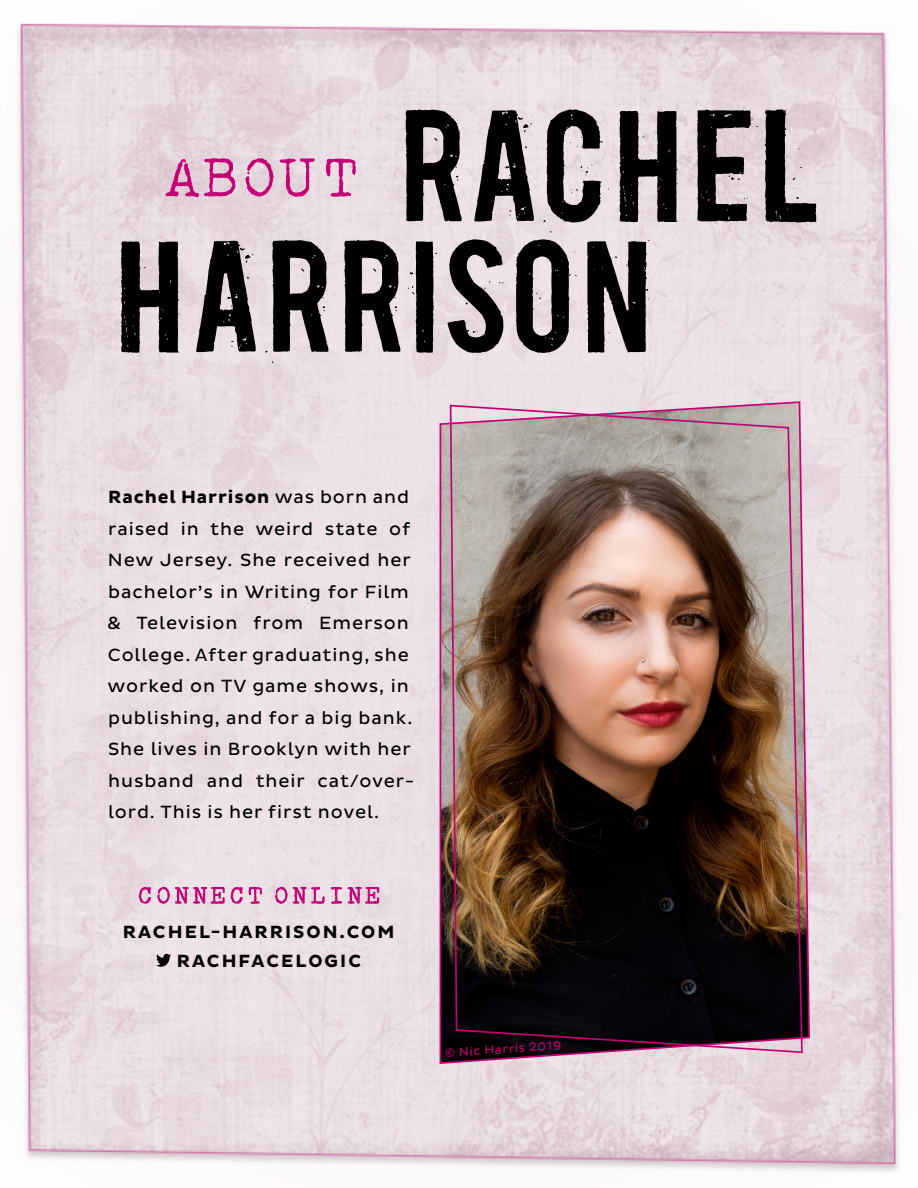
<style>
.page{position:relative;width:918px;height:1188px;background:#fff}
.page>*{position:absolute;margin:0;border:0;box-sizing:border-box;transform-origin:0 0}
.t1{font:157.5px/130.5px "Boycott";letter-spacing:.04em;color:#000}
.t2{font:60px "V Typewriter Royal";letter-spacing:.04em;color:#c40075}
.t3{font:25.5px "V Typewriter Royal";letter-spacing:.12em;color:#c40075}
.t4{font:18px/31.5px "Pluto Sans";letter-spacing:.05em;color:#000}
.t5{font:700 18px/28.5px "Pluto Sans";letter-spacing:.115em;color:#000}
.t6{font:12px "Pluto Sans";color:#c40075}
.s1{font-weight:700}
</style>
<div class="page">
<img style="left:17px;top:23px;width:882px;height:1149px">
<svg style="left:439px;top:400px;width:372px;height:665px;background:#b797a5"></svg>
<img style="left:449px;top:404px;width:355px;height:650px">
<svg style="left:166px;top:158px;width:69px;height:39px;background:#dcacc7"></svg>
<svg style="left:246px;top:158px;width:28px;height:38px"></svg>
<svg style="left:280px;top:159px;width:35px;height:38px"></svg>
<svg style="left:326px;top:159px;width:30px;height:38px"></svg>
<svg style="left:139px;top:887px;width:12px;height:17px"></svg>
<svg style="left:157px;top:887px;width:68px;height:17px"></svg>
<svg style="left:231px;top:887px;width:12px;height:17px"></svg>
<svg style="left:249px;top:887px;width:13px;height:17px"></svg>
<svg style="left:275px;top:887px;width:50px;height:17px"></svg>
<svg style="left:331px;top:887px;width:11px;height:17px"></svg>
<svg style="left:348px;top:887px;width:31px;height:17px"></svg>
<svg style="left:156px;top:954px;width:15px;height:13px"></svg>
<h1 class="t1" style="left:114px;top:102px;width:703px;text-indent:285px">RACHEL<br>HARRISON</h1>
<h2 class="t2" style="left:163px;top:143px;width:196px">ABOUT</h2>
<p class="t4" style="left:107px;top:482px;width:309px"><span class="s1">Rachel Harrison</span> was born and raised in the weird state of<br>New Jersey. She received her bachelor’s in Writing for Film &amp; Television from Emerson<br>College. After graduating, she worked on TV game shows, in publishing, and for a big bank.<br>She lives in Brooklyn with her husband and their cat/over&shy;lord. This is her first novel.</p>
<h3 class="t3" style="left:137px;top:881px;width:245px">CONNECT ONLINE</h3>
<p class="t5" style="left:177px;top:918px;width:219px;text-indent:-54px">RACHEL-HARRISON.COM<br>RACHFACELOGIC</p>
<p class="t6" style="left:444px;top:1046px;width:118px;rotate:-4deg">© Nic Harris 2019</p>
</div>
